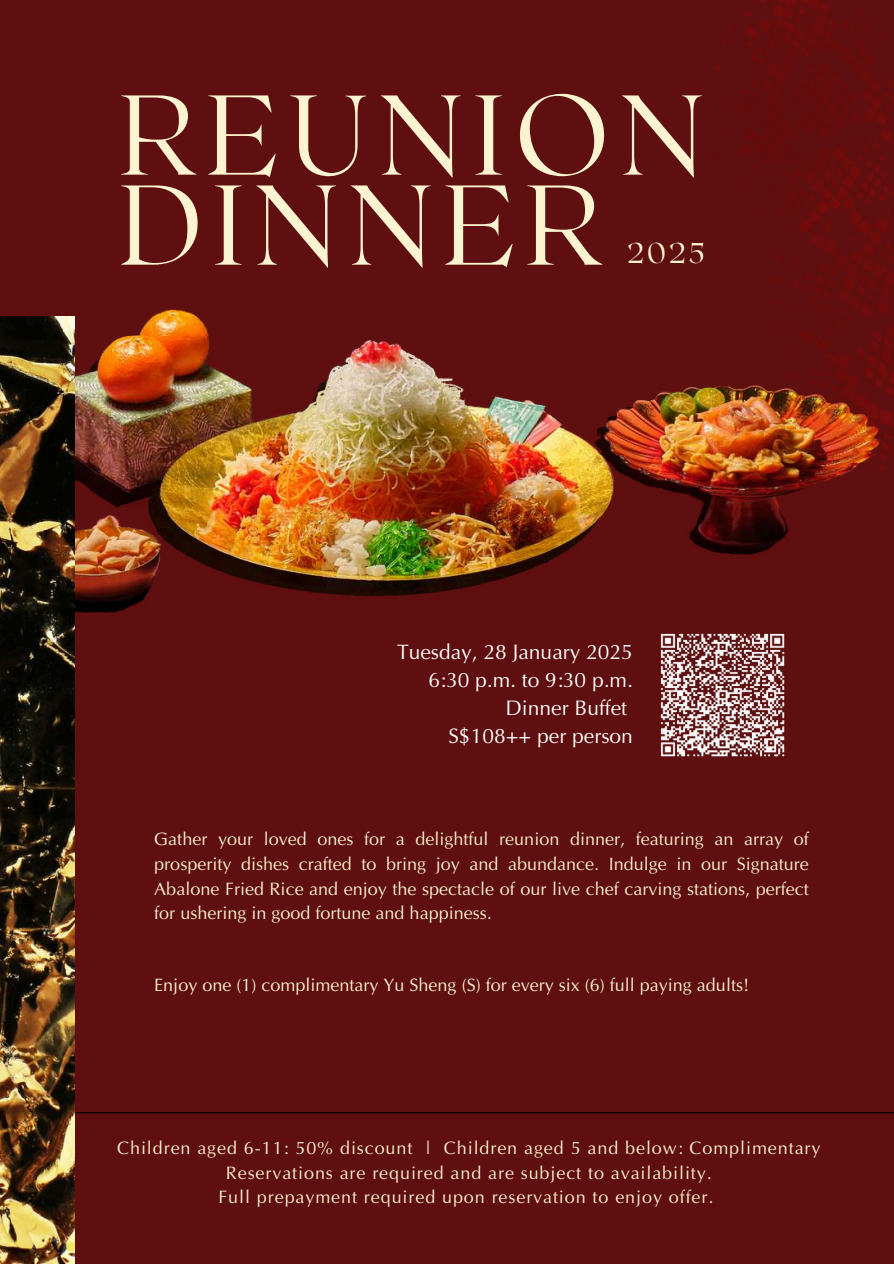
<style>
.page{position:relative;width:894px;height:1264px;background:#fff}
.page>*{position:absolute;margin:0;border:0;box-sizing:border-box;transform-origin:0 0}
.t1{font:100 113.1px/90px "Roxborough CF";letter-spacing:.1em;color:#fcf3d0}
.t2{font:100 28.5px "Roxborough CF";color:#fcf3d0}
.t3{font:21px/28.2px "CL Popt";color:#fff;text-align:right}
.t4{font:18px/24.8px "CL Popt";letter-spacing:.05em;color:#fcf3d0;text-align:justify}
.t5{font:18px "CL Popt";color:#fcf3d0}
</style>
<div class="page">
<div style="left:0;top:0;width:893px;height:1263px;background:#5f0f0f"></div>
<img style="left:75px;top:309px;width:332px;height:304px">
<hr style="left:0;top:1112px;width:893px;height:1px;background:#000">
<img style="left:0;top:316px;width:75px;height:947px">
<img style="left:376px;top:0;width:517px;height:595px">
<img style="left:660px;top:633px;width:125px;height:124px">
<h1 class="t1" style="left:119px;top:84px;width:585px">REUNION<br>DINNER</h1>
<h2 class="t2" style="left:626px;top:234px;width:79px">2025</h2>
<p class="t3" style="left:397px;top:638px;width:237px">Tuesday, 28 January 2025<br>6:30 p.m. to 9:30 p.m.<br>Dinner Buffet<br>S$108++ per person</p>
<p class="t4" style="left:154px;top:826px;width:656px">Gather your loved ones for a delightful reunion dinner, featuring an array of prosperity dishes crafted to bring joy and abundance. Indulge in our Signature Abalone Fried Rice and enjoy the spectacle of our live chef carving stations, perfect for ushering in good fortune and happiness.</p>
<p class="t5" style="left:154px;top:974px;width:596px">Enjoy one (1) complimentary Yu Sheng (S) for every six (6) full paying adults!</p>
<p class="t4" style="left:117px;top:1135px;width:704px;text-align:center">Children aged 6-11: 50% discount | Children aged 5 and below: Complimentary<br>Reservations are required and are subject to availability.<br>Full prepayment required upon reservation to enjoy offer.</p>
</div>
